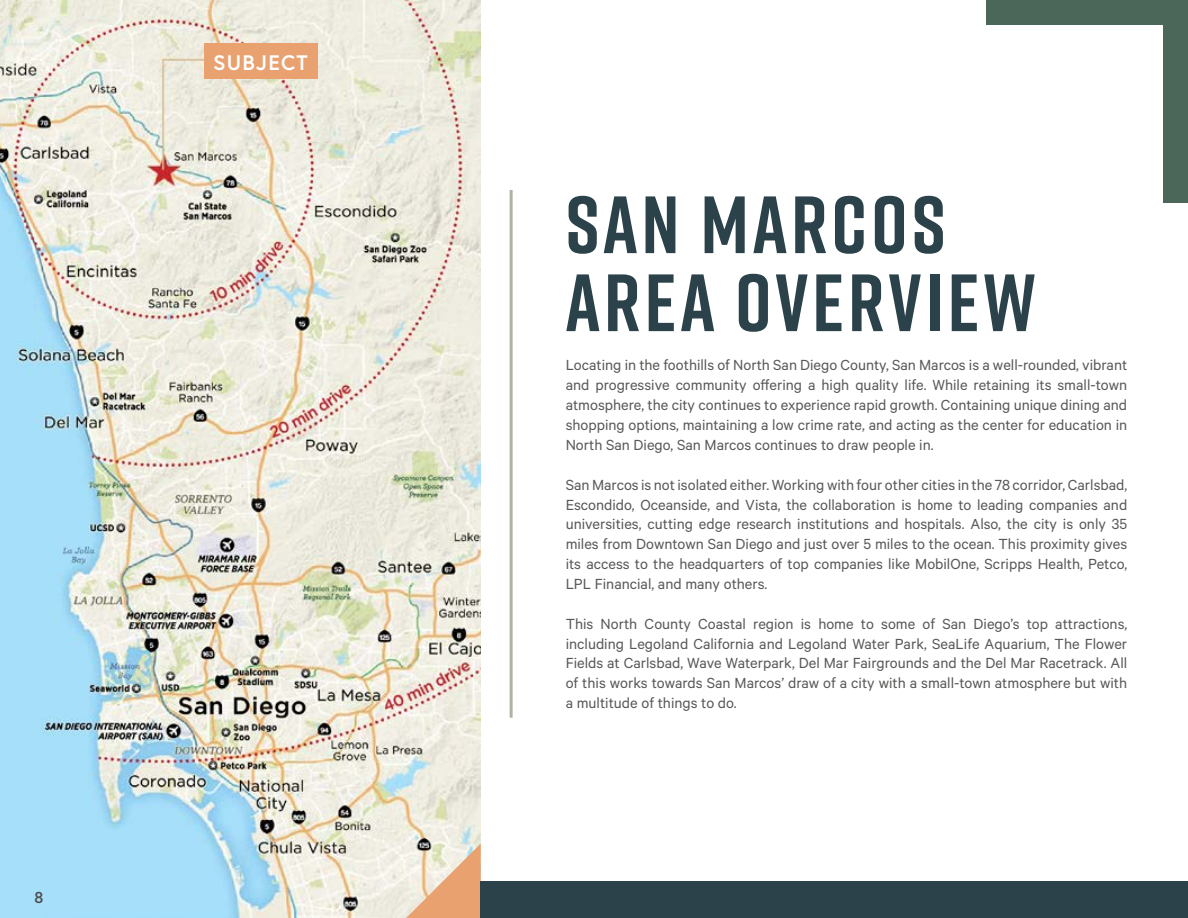
<style>
.page{position:relative;width:1188px;height:918px;background:#fff}
.page>*{position:absolute;margin:0;border:0;box-sizing:border-box;transform-origin:0 0}
.t1{font:700 81px/78px "Rift";letter-spacing:.05em;color:#2b424a}
.t2{font:700 21px "Europa";letter-spacing:.06em;color:#fff}
.t3{font:500 18px "Calibre";color:#4d4d4f}
.t4{font:16.5px/19.8px "Calibre";color:#585857;text-align:justify}
</style>
<div class="page">
<img style="left:0;top:0;width:481px;height:918px">
<svg style="left:406px;top:843px;width:75px;height:75px;background:#e7c3a3"></svg>
<div style="left:1164px;top:1px;width:24px;height:202px;background:#4b6759"></div>
<div style="left:986px;top:0;width:202px;height:24px;background:#4b6759"></div>
<hr style="left:510px;top:190px;width:3px;height:528px;background:#acb5a0">
<div style="left:481px;top:882px;width:707px;height:36px;background:#2b424a"></div>
<div style="left:204px;top:44px;width:113px;height:35px;background:#e8a16f"></div>
<p class="t2" style="left:213px;top:48px;width:96px">SUBJECT</p>
<p class="t3" style="left:35px;top:887px;width:10px">8</p>
<h1 class="t1" style="left:566px;top:184px;width:471px">SAN MARCOS<br>AREA OVERVIEW</h1>
<p class="t4" style="left:566px;top:355px;width:563px">Locating in the foothills of North San Diego County, San Marcos is a well-rounded, vibrant and progressive community offering a high quality life. While retaining its small-town atmosphere, the city continues to experience rapid growth. Containing unique dining and shopping options, maintaining a low crime rate, and acting as the center for education in North San Diego, San Marcos continues to draw people in.</p>
<p class="t4" style="left:566px;top:474px;width:563px">San Marcos is not isolated either. Working with four other cities in the 78 corridor, Carlsbad, Escondido, Oceanside, and Vista, the collaboration is home to leading companies and universities, cutting edge research institutions and hospitals. Also, the city is only 35 miles from Downtown San Diego and just over 5 miles to the ocean. This proximity gives its access to the headquarters of top companies like MobilOne, Scripps Health, Petco, LPL Financial, and many others.</p>
<p class="t4" style="left:566px;top:613px;width:563px">This North County Coastal region is home to some of San Diego’s top attractions, including Legoland California and Legoland Water Park, SeaLife Aquarium, The Flower Fields at Carlsbad, Wave Waterpark, Del Mar Fairgrounds and the Del Mar Racetrack. All of this works towards San Marcos’ draw of a city with a small-town atmosphere but with a multitude of things to do.</p>
</div>
